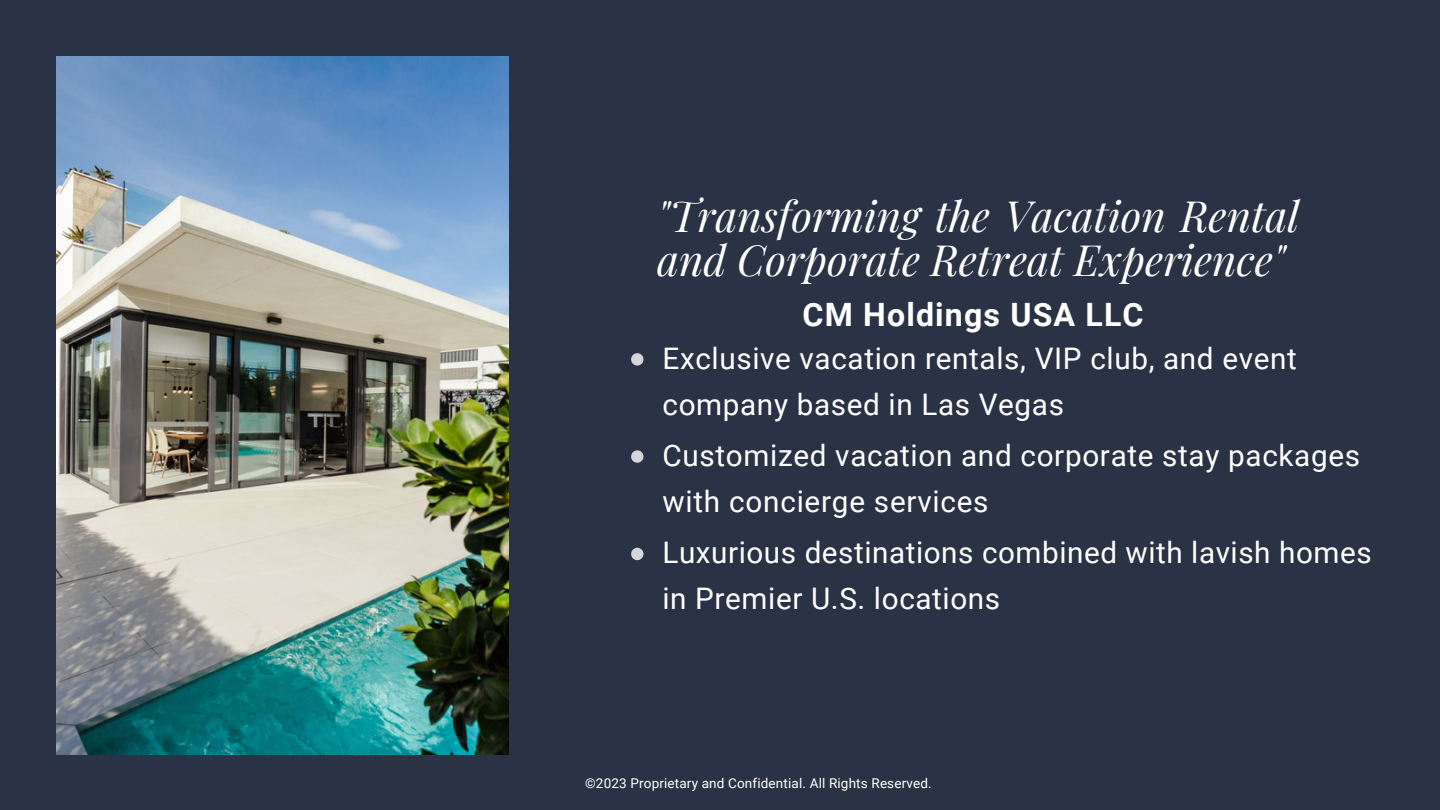
<style>
.page{position:relative;width:1440px;height:810px;background:#293345}
.page>*{position:absolute;margin:0;border:0;box-sizing:border-box;transform-origin:0 0}
.t1{font:italic 42.15px/43.8px "Playfair Display";color:#fff}
.t2{font:700 32.1px "Roboto";letter-spacing:.035em;color:#fff}
.t3{font:29.7px/46.2px "Roboto";letter-spacing:.02em;color:#fff}
.t4{font:13.5px "Roboto";letter-spacing:.01em;color:#fff}
</style>
<div class="page">
<img style="left:56px;top:56px;width:452px;height:699px">
<svg style="left:631px;top:353px;width:13px;height:13px"></svg>
<svg style="left:631px;top:450px;width:13px;height:13px"></svg>
<svg style="left:631px;top:548px;width:13px;height:12px"></svg>
<p class="t1" style="left:657px;top:192px;width:644px">"Transforming the Vacation Rental and Corporate Retreat Experience"</p>
<p class="t2" style="left:803px;top:297px;width:343px">CM Holdings USA LLC</p>
<p class="t3" style="left:662px;top:336px;width:636px">Exclusive vacation rentals, VIP club, and event company based in Las Vegas</p>
<p class="t3" style="left:662px;top:433px;width:699px">Customized vacation and corporate stay packages</p>
<p class="t3" style="left:662px;top:479px;width:328px">with concierge services</p>
<p class="t3" style="left:662px;top:530px;width:711px">Luxurious destinations combined with lavish homes</p>
<p class="t3" style="left:662px;top:576px;width:339px">in Premier U.S. locations</p>
<p class="t4" style="left:585px;top:775px;width:348px">©2023 Proprietary and Confidential. All Rights Reserved.</p>
</div>
